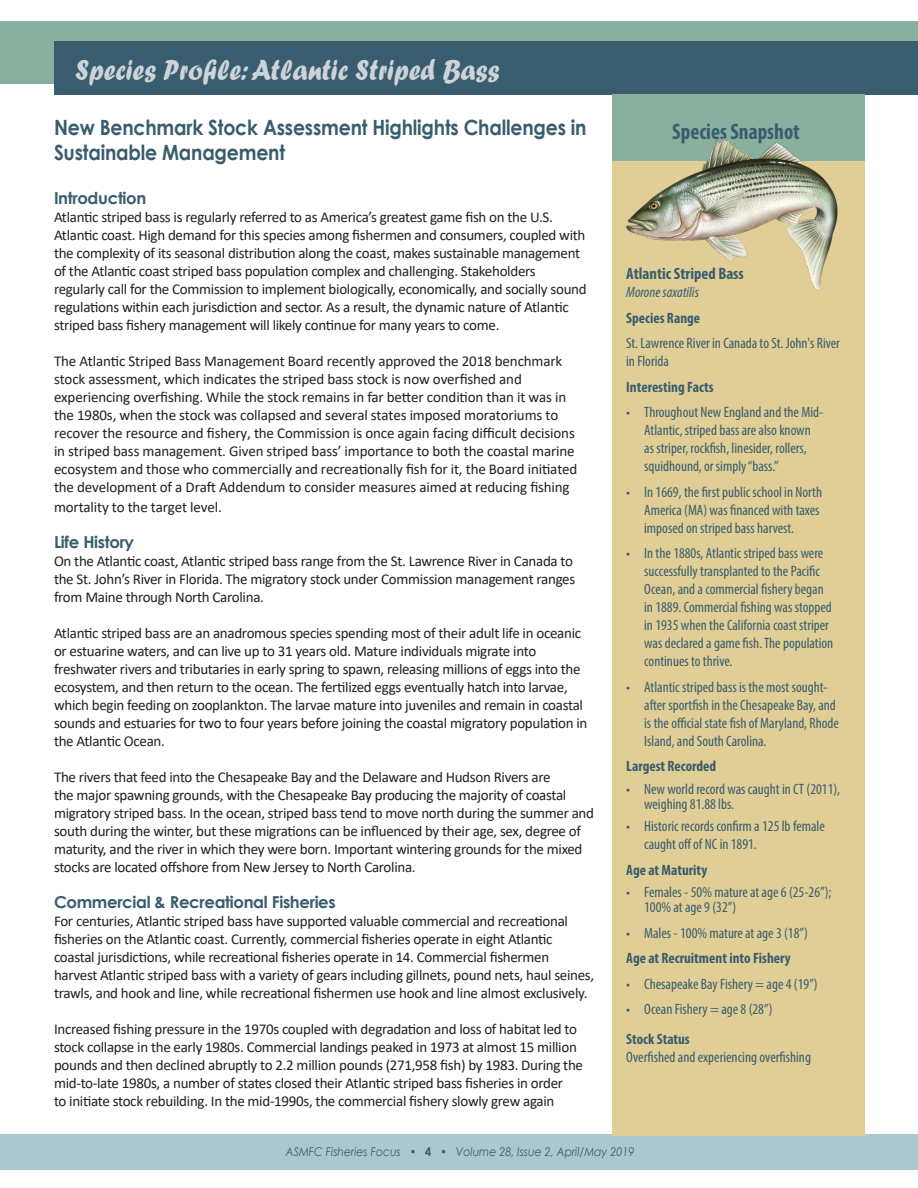
<style>
.page{position:relative;width:918px;height:1188px;background:#fff}
.page>*{position:absolute;margin:0;border:0;box-sizing:border-box;transform-origin:0 0}
.t1{font:30px "Forte";color:#cdd4d9;scale:.9 1}
.t2{font:700 condensed 22.5px "Myriad Pro";color:#395d6e;scale:.95 1}
.t3{font:700 21px/25.2px "Century Gothic";letter-spacing:-.01em;color:#395d6e;scale:.9 1}
.Body_Text{font:700 16.5px "Century Gothic";letter-spacing:-.02em;color:#395d6e}
.t4{font:700 condensed 16.5px "Myriad Pro";color:#395d6e}
.Body_Text-2{font:15px/18px "Calibri";letter-spacing:-.02em;color:#231f20}
.t5{font:condensed 15px/18px "Myriad Pro";color:#395d6e}
.t6{font:700 condensed 15px "Myriad Pro";color:#395d6e}
.t7{font:italic condensed 15px "Myriad Pro";color:#395d6e}
.t8{font:italic 12px "Century Gothic";color:#395d6e;scale:.9 1}
.s1{font-style:normal}
.s2{font-weight:700;font-style:normal}
</style>
<div class="page">
<div style="left:0;top:21px;width:918px;height:63px;background:#89af9f"></div>
<div style="left:0;top:1134px;width:918px;height:36px;background:#abc8cc"></div>
<div style="left:54px;top:41px;width:864px;height:53px;background:#395d6e"></div>
<div style="left:613px;top:155px;width:252px;height:981px;background:#e0ce96"></div>
<div style="left:613px;top:94px;width:252px;height:67px;background:#89af9f"></div>
<img style="left:626px;top:138px;width:212px;height:153px">
<p class="t1" style="left:75px;top:52px;width:473px">Species Profile: Atlantic Striped Bass</p>
<p class="t3" style="left:54px;top:113px;width:593px">New Benchmark Stock Assessment Highlights Challenges in<br>Sustainable Management</p>
<p class="Body_Text" style="left:54px;top:186px;width:94px">Introduction</p>
<p class="Body_Text-2" style="left:54px;top:208px;width:534px">Atlantic striped bass is regularly referred to as America’s greatest game fish on the U.S.<br>Atlantic coast. High demand for this species among fishermen and consumers, coupled with the complexity of its seasonal distribution along the coast, makes sustainable management of the Atlantic coast striped bass population complex and challenging. Stakeholders regularly call for the Commission to implement biologically, economically, and socially sound regulations within each jurisdiction and sector. As a result, the dynamic nature of Atlantic striped bass fishery management will likely continue for many years to come.</p>
<p class="Body_Text-2" style="left:54px;top:352px;width:525px">The Atlantic Striped Bass Management Board recently approved the 2018 benchmark stock assessment, which indicates the striped bass stock is now overfished and experiencing overfishing. While the stock remains in far better condition than it was in the 1980s, when the stock was collapsed and several states imposed moratoriums to recover the resource and fishery, the Commission is once again facing difficult decisions in striped bass management. Given striped bass’ importance to both the coastal marine ecosystem and those who commercially and recreationally fish for it, the Board initiated the development of a Draft Addendum to consider measures aimed at reducing fishing</p>
<p class="Body_Text-2" style="left:54px;top:497px;width:169px">mortality to the target level.</p>
<p class="Body_Text" style="left:54px;top:529px;width:82px">Life History</p>
<p class="Body_Text-2" style="left:54px;top:551px;width:523px">On the Atlantic coast, Atlantic striped bass range from the St. Lawrence River in Canada to the St. John’s River in Florida. The migratory stock under Commission management ranges from Maine through North Carolina.</p>
<p class="Body_Text-2" style="left:54px;top:623px;width:535px">Atlantic striped bass are an anadromous species spending most of their adult life in oceanic or estuarine waters, and can live up to 31 years old. Mature individuals migrate into freshwater rivers and tributaries in early spring to spawn, releasing millions of eggs into the ecosystem, and then return to the ocean. The fertilized eggs eventually hatch into larvae, which begin feeding on zooplankton. The larvae mature into juveniles and remain in coastal sounds and estuaries for two to four years before joining the coastal migratory population in the Atlantic Ocean.</p>
<p class="Body_Text-2" style="left:54px;top:767px;width:542px">The rivers that feed into the Chesapeake Bay and the Delaware and Hudson Rivers are<br>the major spawning grounds, with the Chesapeake Bay producing the majority of coastal migratory striped bass. In the ocean, striped bass tend to move north during the summer and south during the winter, but these migrations can be influenced by their age, sex, degree of maturity, and the river in which they were born. Important wintering grounds for the mixed stocks are located offshore from New Jersey to North Carolina.</p>
<p class="Body_Text" style="left:54px;top:889px;width:283px">Commercial &amp; Recreational Fisheries</p>
<p class="Body_Text-2" style="left:54px;top:911px;width:542px">For centuries, Atlantic striped bass have supported valuable commercial and recreational fisheries on the Atlantic coast. Currently, commercial fisheries operate in eight Atlantic coastal jurisdictions, while recreational fisheries operate in 14. Commercial fishermen harvest Atlantic striped bass with a variety of gears including gillnets, pound nets, haul seines, trawls, and hook and line, while recreational fishermen use hook and line almost exclusively.</p>
<p class="Body_Text-2" style="left:54px;top:1019px;width:531px">Increased fishing pressure in the 1970s coupled with degradation and loss of habitat led to stock collapse in the early 1980s. Commercial landings peaked in 1973 at almost 15 million pounds and then declined abruptly to 2.2 million pounds (271,958 fish) by 1983. During the mid-to-late 1980s, a number of states closed their Atlantic striped bass fisheries in order<br>to initiate stock rebuilding. In the mid-1990s, the commercial fishery slowly grew again</p>
<p class="t2" style="left:672px;top:117px;width:136px">Species Snapshot</p>
<p class="t4" style="left:626px;top:264px;width:119px">Atlantic Striped Bass</p>
<p class="t7" style="left:626px;top:283px;width:74px">Morone saxatilis</p>
<p class="t6" style="left:626px;top:308px;width:75px">Species Range</p>
<p class="t5" style="left:626px;top:334px;width:215px">St. Lawrence River in Canada to St. John's River in Florida</p>
<p class="t6" style="left:626px;top:377px;width:89px">Interesting Facts</p>
<p class="t5" style="left:644px;top:403px;width:181px;text-indent:-18px">• Throughout New England and the Mid-Atlantic, striped bass are also known as striper, rockfish, linesider, rollers, squidhound, or simply “bass.”</p>
<p class="t5" style="left:644px;top:483px;width:179px;text-indent:-18px">• In 1669, the first public school in North<br>America (MA) was financed with taxes imposed on striped bass harvest.</p>
<p class="t5" style="left:644px;top:544px;width:191px;text-indent:-18px">• In the 1880s, Atlantic striped bass were successfully transplanted to the Pacific Ocean, and a commercial fishery began in 1889. Commercial fishing was stopped in 1935 when the California coast striper was declared a game fish. The population continues to thrive.</p>
<p class="t5" style="left:644px;top:678px;width:196px;text-indent:-18px">• Atlantic striped bass is the most sought&shy;after sportfish in the Chesapeake Bay, and is the official state fish of Maryland, Rhode Island, and South Carolina.</p>
<p class="t6" style="left:626px;top:757px;width:92px">Largest Recorded</p>
<p class="t5" style="left:644px;top:781px;width:198px;line-height:15px;text-indent:-18px">• New world record was caught in CT (2011), weighing 81.88 lbs.</p>
<p class="t5" style="left:644px;top:817px;width:182px;text-indent:-18px">• Historic records confirm a 125 lb female caught off of NC in 1891.</p>
<p class="t6" style="left:626px;top:860px;width:82px">Age at Maturity</p>
<p class="t5" style="left:644px;top:885px;width:189px;line-height:15px;text-indent:-18px">• Females - 50% mature at age 6 (25-26”);<br>100% at age 9 (32”)</p>
<p class="t5" style="left:626px;top:924px;width:183px">• Males - 100% mature at age 3 (18”)</p>
<p class="t6" style="left:626px;top:949px;width:166px">Age at Recruitment into Fishery</p>
<p class="t5" style="left:626px;top:975px;width:193px">• Chesapeake Bay Fishery = age 4 (19”)</p>
<p class="t5" style="left:626px;top:1000px;width:148px">• Ocean Fishery = age 8 (28”)</p>
<p class="t6" style="left:626px;top:1030px;width:65px">Stock Status</p>
<p class="t5" style="left:626px;top:1048px;width:186px">Overfished and experiencing overfishing</p>
<p class="t8" style="left:286px;top:1143px;width:389px">ASMFC Fisheries Focus <span class="s1">•</span> <span class="s2">4</span> <span class="s1">•</span> Volume 28, Issue 2, April/May 2019</p>
</div>
